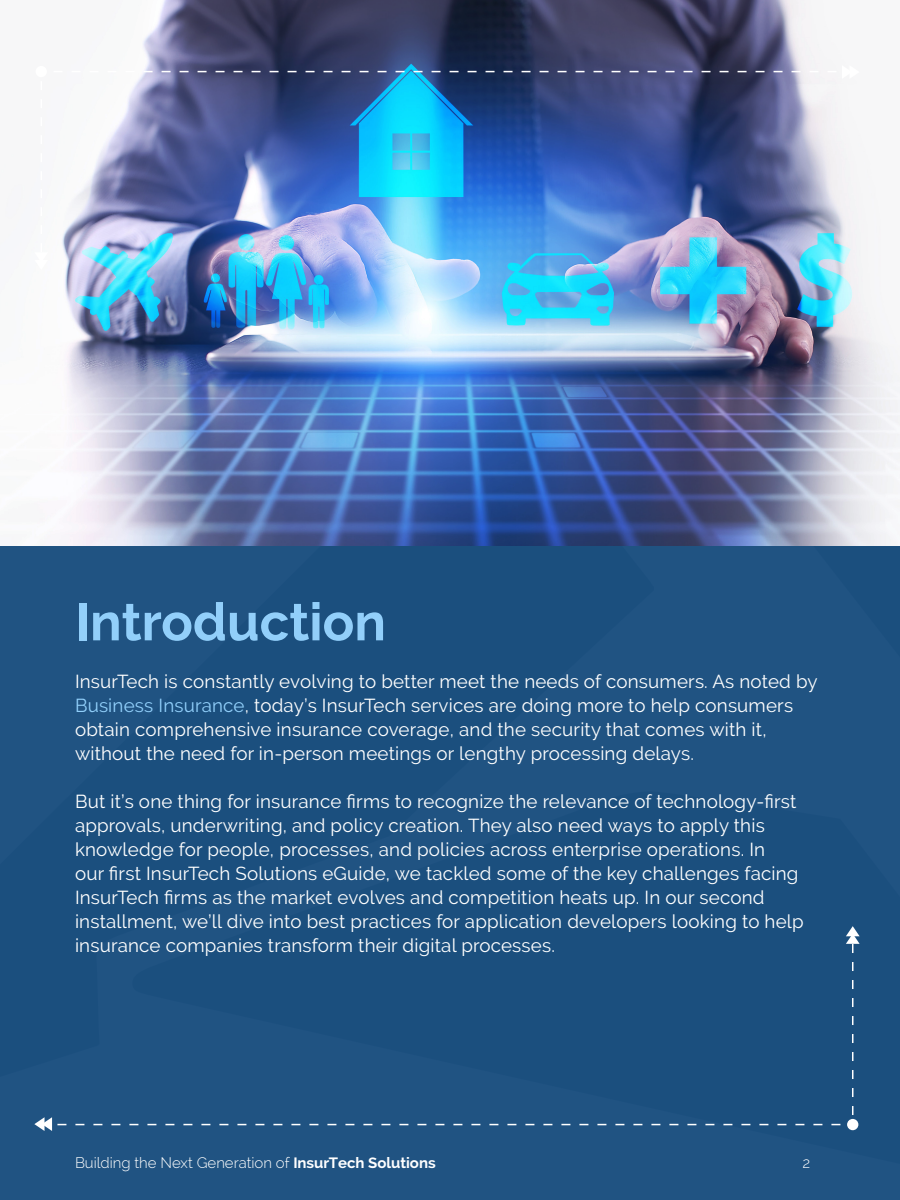
<style>
.page{position:relative;width:900px;height:1200px;background:#fff}
.page>*{position:absolute;margin:0;border:0;box-sizing:border-box;transform-origin:0 0}
.t1{font:700 52.5px "Raleway";color:#92cffa}
.t2{font:18.75px/24px "Raleway";letter-spacing:.01em;color:#fff}
.t3{font:300 15px "Raleway";color:#fff}
.s1{color:#91cffa}
.s2{font-weight:700}
</style>
<div class="page">
<div style="left:654px;top:546px;width:246px;height:245px;background:#205382"></div>
<div style="left:131px;top:791px;width:769px;height:409px;background:#1b4f7e"></div>
<div style="left:0;top:546px;width:654px;height:623px;background:#1b4f7e"></div>
<svg style="left:34px;top:1117px;width:32px;height:14px"></svg>
<svg style="left:846px;top:926px;width:14px;height:27px"></svg>
<div style="left:847px;top:1119px;width:11px;height:11px;background:#fff;border-radius:50%"></div>
<img style="left:62px;top:0;width:838px;height:546px">
<svg style="left:828px;top:65px;width:32px;height:14px"></svg>
<p class="t1" style="left:75px;top:592px;width:312px">Introduction</p>
<p class="t2" style="left:75px;top:669px;width:744px">InsurTech is constantly evolving to better meet the needs of consumers. As noted by <span class="s1">Business Insurance</span>, today’s InsurTech services are doing more to help consumers obtain comprehensive insurance coverage, and the security that comes with it, without the need for in-person meetings or lengthy processing delays.</p>
<p class="t2" style="left:75px;top:789px;width:730px">But it’s one thing for insurance firms to recognize the relevance of technology-first approvals, underwriting, and policy creation. They also need ways to apply this knowledge for people, processes, and policies across enterprise operations. In<br>our first InsurTech Solutions eGuide, we tackled some of the key challenges facing InsurTech firms as the market evolves and competition heats up. In our second installment, we’ll dive into best practices for application developers looking to help insurance companies transform their digital processes.</p>
<p class="t3" style="left:75px;top:1154px;width:362px">Building the Next Generation of <span class="s2">InsurTech Solutions</span></p>
<p class="t3" style="left:802px;top:1154px;width:9px">2</p>
</div>
